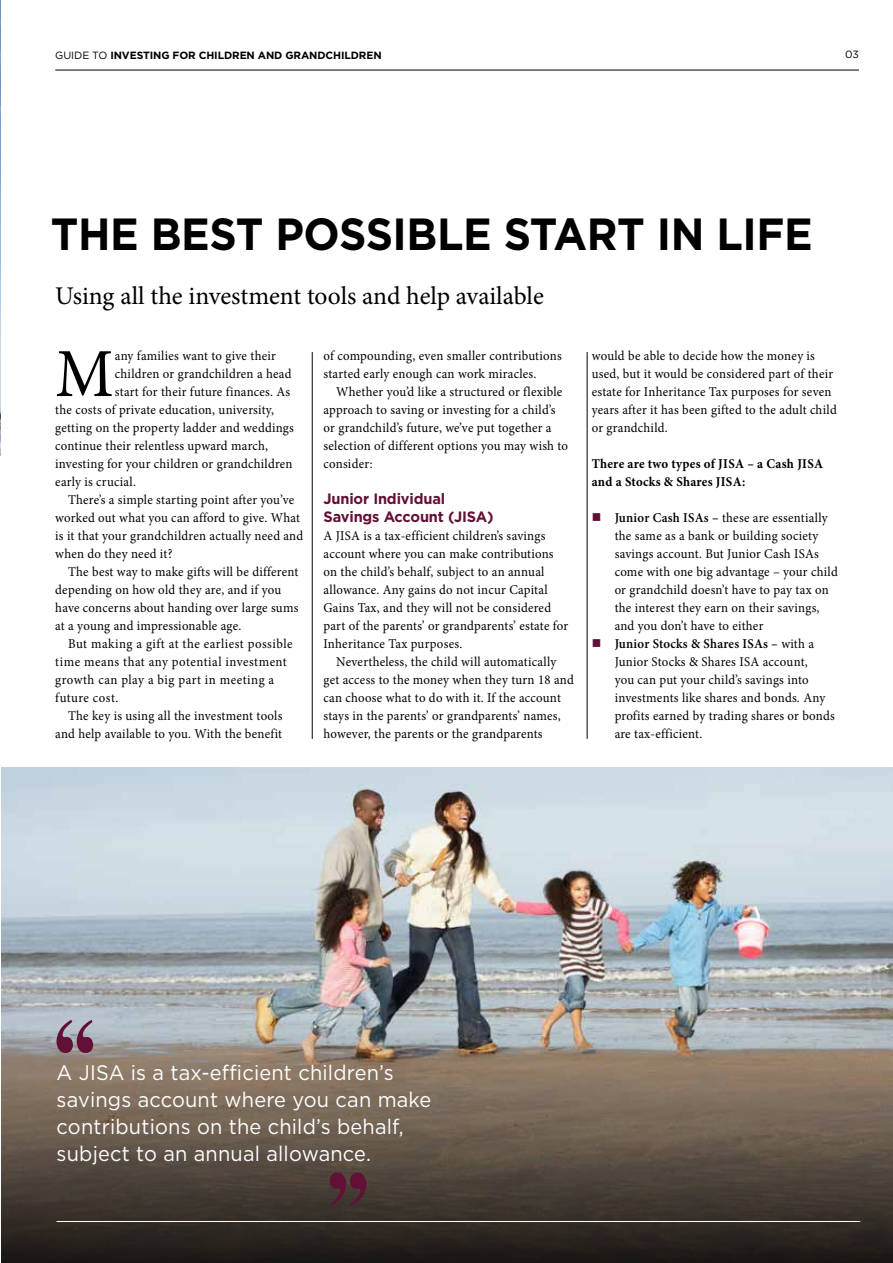
<style>
.page{position:relative;width:893px;height:1263px;background:#fff}
.page>*{position:absolute;margin:0;border:0;box-sizing:border-box;transform-origin:0 0}
.t1{font:68.85px "Minion Pro";color:#000;scale:.95 1}
.t2{font:700 45px "Gotham HTF";letter-spacing:-.01em;color:#000;scale:.95 1}
.t3{font:25.5px "Minion Pro";letter-spacing:-.005em;color:#000}
.t4{font:21px/27px "Gotham HTF";letter-spacing:.01em;color:#fff;scale:.95 1}
.t5{font:700 15px/18px "Gotham HTF";letter-spacing:-.01em;color:#631037}
.t6{font:13.5px/18px "Minion Pro";letter-spacing:.02em;color:#000;scale:.95 1}
.t7{font:13.5px "Minion Pro";letter-spacing:.04em;color:#000;scale:.95 1}
.t8{font:700 13.5px/18px "Minion Pro";letter-spacing:.02em;color:#000;scale:.95 1}
.t9{font:700 10.5px "Gotham HTF";letter-spacing:-.01em;color:#000}
.t10{font:10.5px "Gotham HTF";color:#000}
.s1{font-weight:400}
.s2{font-weight:600}
</style>
<div class="page">
<img style="left:0;top:1px;width:1px;height:454px">
<img style="left:2px;top:767px;width:891px;height:247px">
<svg style="left:2px;top:1014px;width:891px;height:249px;background:#665d53"></svg>
<hr style="left:55px;top:70px;width:804px;height:1px;background:#000">
<hr style="left:312px;top:352px;width:1px;height:387px;background:#000">
<hr style="left:587px;top:352px;width:1px;height:387px;background:#000">
<hr style="left:57px;top:1221px;width:803px;height:1px;background:#fff">
<svg style="left:57px;top:1020px;width:36px;height:33px"></svg>
<svg style="left:330px;top:1172px;width:36px;height:34px"></svg>
<p class="t9" style="left:55px;top:49px;width:328px"><span class="s1">GUIDE TO</span> INVESTING FOR CHILDREN AND GRANDCHILDREN</p>
<p class="t10" style="left:845px;top:49px;width:15px">03</p>
<h2 class="t2" style="left:51px;top:208px;width:804px">THE BEST POSSIBLE START IN LIFE</h2>
<h3 class="t3" style="left:55px;top:278px;width:490px">Using all the investment tools and help available</h3>
<h1 class="t1" style="left:55px;top:328px;width:63px">M</h1>
<p class="t6" style="left:115px;top:347px;width:171px">any families want to give their</p>
<p class="t6" style="left:115px;top:365px;width:188px">children or grandchildren a head</p>
<p class="t6" style="left:115px;top:383px;width:186px">start for their future finances. As</p>
<p class="t6" style="left:55px;top:401px;width:232px">the costs of private education, university,</p>
<p class="t6" style="left:55px;top:419px;width:253px">getting on the property ladder and weddings</p>
<p class="t6" style="left:55px;top:437px;width:226px">continue their relentless upward march,</p>
<p class="t6" style="left:55px;top:455px;width:251px">investing for your children or grandchildren</p>
<p class="t6" style="left:55px;top:473px;width:86px">early is crucial.</p>
<p class="t6" style="left:68px;top:491px;width:240px">There’s a simple starting point after you’ve</p>
<p class="t6" style="left:55px;top:509px;width:259px">worked out what you can afford to give. What</p>
<p class="t6" style="left:55px;top:527px;width:263px">is it that your grandchildren actually need and</p>
<p class="t6" style="left:55px;top:545px;width:125px">when do they need it?</p>
<p class="t6" style="left:68px;top:563px;width:244px">The best way to make gifts will be different</p>
<p class="t6" style="left:55px;top:581px;width:239px">depending on how old they are, and if you</p>
<p class="t6" style="left:55px;top:599px;width:257px">have concerns about handing over large sums</p>
<p class="t6" style="left:55px;top:617px;width:197px">at a young and impressionable age.</p>
<p class="t7" style="left:68px;top:635px;width:238px">But making a gift at the earliest possible</p>
<p class="t6" style="left:55px;top:653px;width:245px">time means that any potential investment</p>
<p class="t7" style="left:55px;top:671px;width:232px">growth can play a big part in meeting a</p>
<p class="t6" style="left:55px;top:689px;width:68px">future cost.</p>
<p class="t6" style="left:68px;top:707px;width:227px">The key is using all the investment tools</p>
<p class="t6" style="left:55px;top:725px;width:240px">and help available to you. With the benefit</p>
<p class="t6" style="left:323px;top:347px;width:252px">of compounding, even smaller contributions started early enough can work miracles.</p>
<p class="t6" style="left:323px;top:383px;width:259px;text-indent:13px">Whether you’d like a structured or flexible approach to saving or investing for a child’s or grandchild’s future, we’ve put together a selection of different options you may wish to consider:</p>
<p class="t5" style="left:323px;top:489px;width:172px">Junior Individual<br>Savings Account (JISA)</p>
<p class="t6" style="left:323px;top:527px;width:259px">A JISA is a tax-efficient children’s savings account where you can make contributions on the child’s behalf, subject to an annual allowance. Any gains do not incur Capital Gains Tax, and they will not be considered part of the parents’ or grandparents’ estate for Inheritance Tax purposes.</p>
<p class="t6" style="left:323px;top:653px;width:265px;text-indent:13px">Nevertheless, the child will automatically get access to the money when they turn 18 and can choose what to do with it. If the account stays in the parents’ or grandparents’ names, however, the parents or the grandparents</p>
<p class="t6" style="left:592px;top:347px;width:259px">would be able to decide how the money is used, but it would be considered part of their estate for Inheritance Tax purposes for seven years after it has been gifted to the adult child or grandchild.</p>
<p class="t8" style="left:592px;top:454px;width:245px">There are two types of JISA – a Cash JISA and a Stocks &amp; Shares JISA:</p>
<p class="t6" style="left:615px;top:509px;width:236px"><span class="s2">Junior Cash ISAs –</span> these are essentially the same as a bank or building society savings account. But Junior Cash ISAs come with one big advantage – your child or grandchild doesn’t have to pay tax on the interest they earn on their savings, and you don’t have to either<br><span class="s2">Junior Stocks &amp; Shares ISAs –</span> with a Junior Stocks &amp; Shares ISA account,<br>you can put your child’s savings into investments like shares and bonds. Any profits earned by trading shares or bonds are tax-efficient.</p>
<h3 class="t4" style="left:57px;top:1058px;width:396px">A JISA is a tax-efficient children’s savings account where you can make contributions on the child’s behalf, subject to an annual allowance.</h3>
</div>
